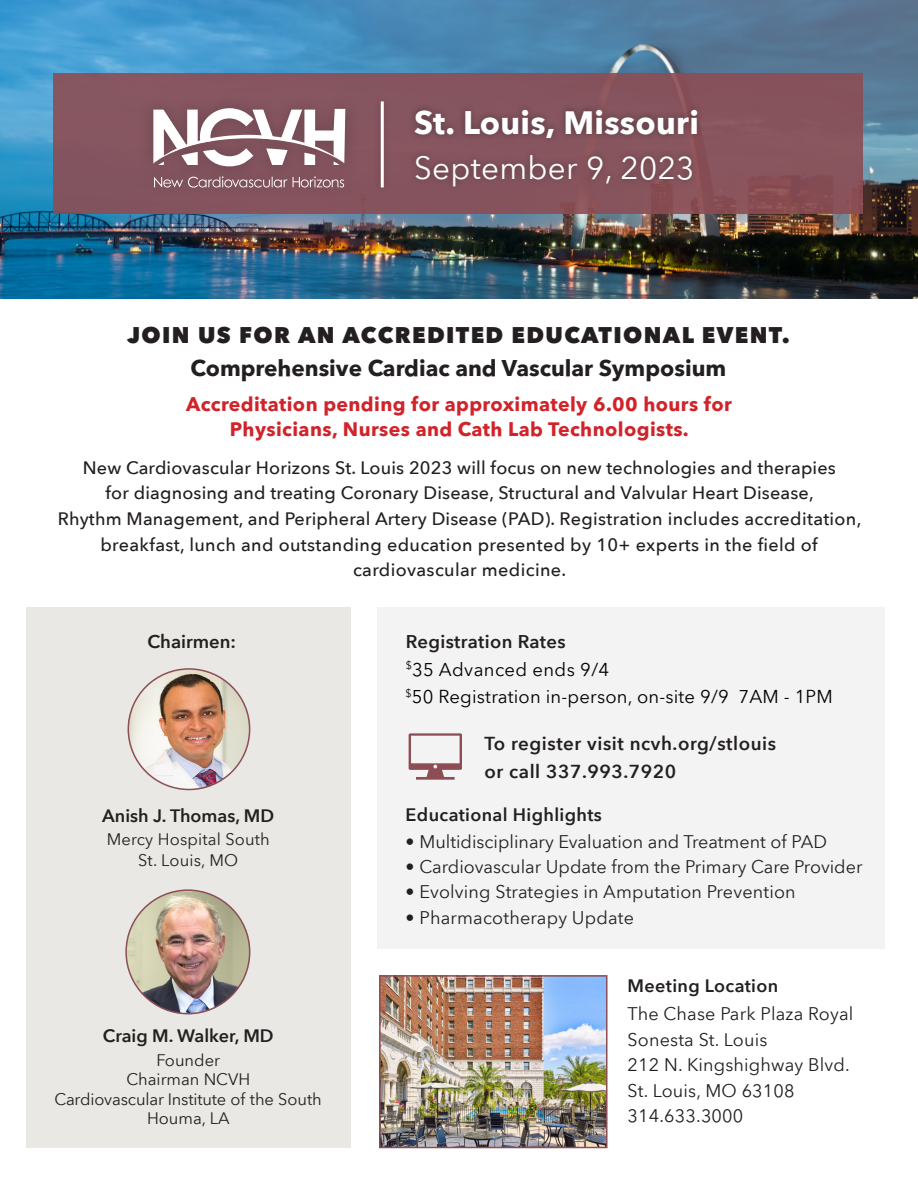
<style>
.page{position:relative;width:918px;height:1188px;background:#fff}
.page>*{position:absolute;margin:0;border:0;box-sizing:border-box;transform-origin:0 0}
.t1{font:700 32.25px "Avenir Next";letter-spacing:.01em;color:#fff}
.t2{font:31.5px "Avenir Next";letter-spacing:.01em;color:#fff}
.t3{font:700 22.5px "Avenir Next";color:#231f20}
.t4{font:800 22.5px "Avenir Next LT Pro";letter-spacing:.06em;color:#231f20}
.t5{font:700 19.5px "Avenir Next";letter-spacing:.02em;color:#d1232a}
.t6{font:600 18.75px "Avenir Next";letter-spacing:.03em;color:#231f20}
.t7{font:18.45px "Avenir Next";letter-spacing:.01em;color:#000}
.t8{font:600 18.45px "Avenir Next";letter-spacing:.01em;color:#231f20}
.t9{font:500 18px "Avenir Next";letter-spacing:.01em;color:#231f20}
.t10{font:18px/25.5px "Avenir Next";letter-spacing:.01em;color:#231f20}
.t11{font:600 18px "Avenir Next";letter-spacing:.02em;color:#231f20}
.t12{font:600 18px "Avenir Next";color:#231f20}
.t13{font:16.5px "Avenir Next";color:#231f20}
</style>
<div class="page">
<img style="left:0;top:0;width:918px;height:298px">
<div style="left:26px;top:607px;width:324px;height:541px;background:#e9e8e4"></div>
<img style="left:382px;top:978px;width:223px;height:167px">
<div style="left:379px;top:975px;width:229px;height:173px;border:2px solid #8c4d54"></div>
<img style="left:128px;top:669px;width:122px;height:120px;border-radius:60px">
<div style="left:128px;top:668px;width:122px;height:122px;border:2px solid #8c4d54;border-radius:50%"></div>
<div style="left:377px;top:607px;width:508px;height:342px;background:#f3f3f3"></div>
<div style="left:53px;top:74px;width:810px;height:140px;background:#86545e"></div>
<div style="left:408px;top:102px;width:296px;height:91px;background:#231f20;opacity:.5"></div>
<img style="left:126px;top:892px;width:124px;height:122px">
<svg style="left:154px;top:176px;width:190px;height:12px"></svg>
<svg style="left:153px;top:108px;width:192px;height:58px"></svg>
<svg style="left:409px;top:733px;width:53px;height:47px"></svg>
<div style="left:373px;top:94px;width:18px;height:101px;background:#231f20;opacity:.3"></div>
<hr style="left:381px;top:101px;width:3px;height:86px;background:#fff">
<p class="t1" style="left:414px;top:94px;width:286px">St. Louis, Missouri</p>
<p class="t2" style="left:414px;top:141px;width:282px">September 9, 2023</p>
<p class="t4" style="left:127px;top:322px;width:664px">JOIN US FOR AN ACCREDITED EDUCATIONAL EVENT.</p>
<p class="t3" style="left:190px;top:348px;width:537px">Comprehensive Cardiac and Vascular Symposium</p>
<p class="t5" style="left:186px;top:387px;width:547px">Accreditation pending for approximately 6.00 hours for</p>
<p class="t5" style="left:230px;top:412px;width:461px">Physicians, Nurses and Cath Lab Technologists.</p>
<p class="t9" style="left:83px;top:452px;width:755px">New Cardiovascular Horizons St. Louis 2023 will focus on new technologies and therapies</p>
<p class="t9" style="left:106px;top:478px;width:710px">for diagnosing and treating Coronary Disease, Structural and Valvular Heart Disease,</p>
<p class="t9" style="left:58px;top:503px;width:805px">Rhythm Management, and Peripheral Artery Disease (PAD). Registration includes accreditation,</p>
<p class="t9" style="left:101px;top:529px;width:719px">breakfast, lunch and outstanding education presented by 10+ experts in the field of</p>
<p class="t9" style="left:353px;top:555px;width:215px">cardiovascular medicine.</p>
<p class="t8" style="left:147px;top:625px;width:90px">Chairmen:</p>
<p class="t12" style="left:102px;top:801px;width:173px">Anish J. Thomas, MD</p>
<p class="t13" style="left:107px;top:825px;width:164px">Mercy Hospital South</p>
<p class="t13" style="left:138px;top:846px;width:101px">St. Louis, MO</p>
<p class="t12" style="left:103px;top:1020px;width:172px">Craig M. Walker, MD</p>
<p class="t13" style="left:157px;top:1046px;width:65px">Founder</p>
<p class="t13" style="left:126px;top:1066px;width:125px">Chairman NCVH</p>
<p class="t13" style="left:55px;top:1085px;width:269px">Cardiovascular Institute of the South</p>
<p class="t13" style="left:147px;top:1105px;width:84px">Houma, LA</p>
<p class="t8" style="left:406px;top:625px;width:161px">Registration Rates</p>
<p class="t7" style="left:406px;top:681px;width:429px"><sup>$</sup>50 Registration in-person, on-site 9/9 7AM - 1PM</p>
<p class="t7" style="left:406px;top:654px;width:205px"><sup>$</sup>35 Advanced ends 9/4</p>
<p class="t6" style="left:484px;top:727px;width:293px">To register visit ncvh.org/stlouis</p>
<p class="t6" style="left:484px;top:756px;width:193px">or call 337.993.7920</p>
<p class="t11" style="left:406px;top:799px;width:198px">Educational Highlights</p>
<p class="t10" style="left:406px;top:828px;width:423px">• Multidisciplinary Evaluation and Treatment of PAD</p>
<p class="t10" style="left:406px;top:853px;width:458px">• Cardiovascular Update from the Primary Care Provider</p>
<p class="t10" style="left:406px;top:879px;width:392px">• Evolving Strategies in Amputation Prevention</p>
<p class="t10" style="left:406px;top:904px;width:230px">• Pharmacotherapy Update</p>
<p class="t11" style="left:628px;top:970px;width:152px">Meeting Location</p>
<p class="t10" style="left:628px;top:1000px;width:227px">The Chase Park Plaza Royal</p>
<p class="t10" style="left:628px;top:1026px;width:141px">Sonesta St. Louis</p>
<p class="t10" style="left:628px;top:1051px;width:224px">212 N. Kingshighway Blvd.</p>
<p class="t10" style="left:628px;top:1077px;width:169px">St. Louis, MO 63108<br>314.633.3000</p>
</div>
